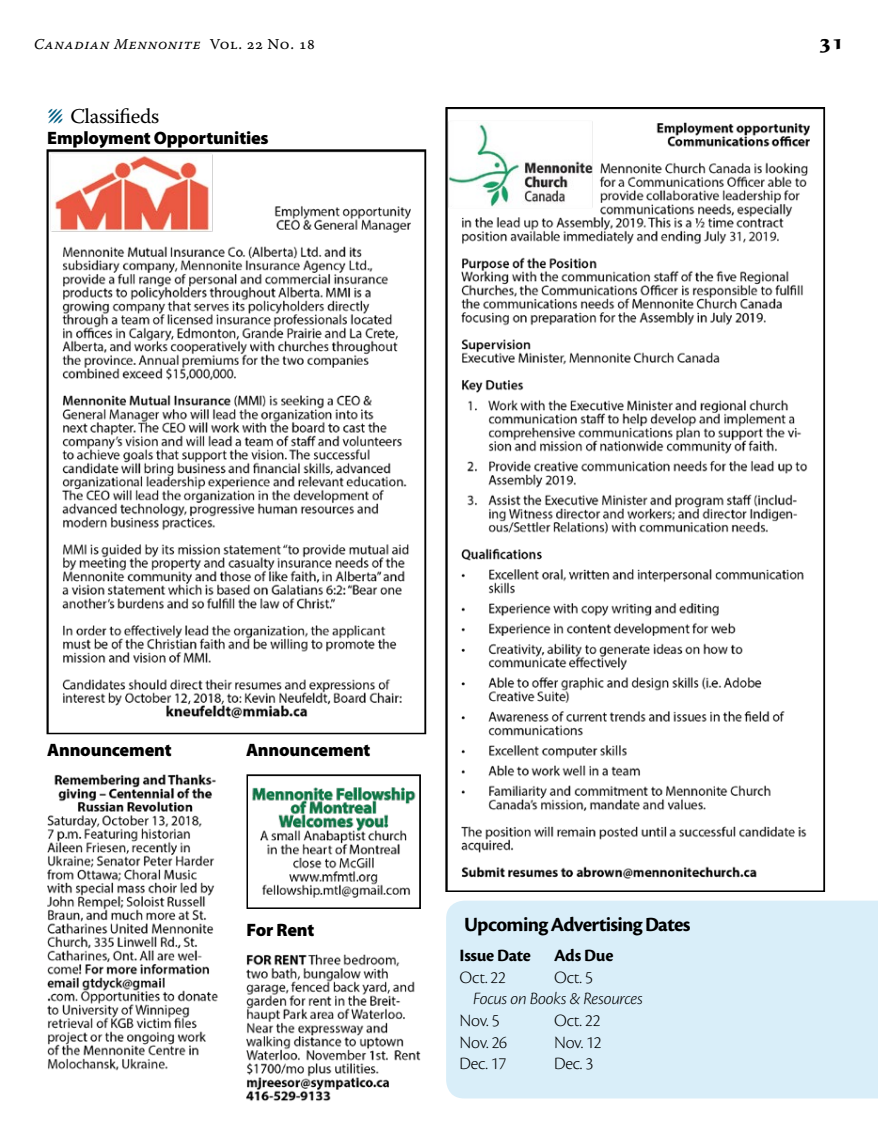
<style>
.page{position:relative;width:878px;height:1148px;background:#fff}
.page>*{position:absolute;margin:0;border:0;box-sizing:border-box;transform-origin:0 0}
.t1{font:700 21px "Cronos Pro";letter-spacing:-.04em;color:#000}
.t2{font:21px "Warnock Pro";letter-spacing:-.015em;color:#000}
.t3{font:700 21px "Sava Pro";color:#000}
.t4{font:900 18px "Myriad Pro";letter-spacing:-.01em;color:#000}
.t5{font:300 18px "Cronos Pro";letter-spacing:-.02em;color:#000}
.t6{font:italic 300 18px "Cronos Pro";letter-spacing:-.025em;color:#000}
.t7{font:700 18px "Cronos Pro";letter-spacing:-.025em;color:#000}
.t8{font:15px "Warnock Pro It Capt";letter-spacing:.035em;color:#000}
.s1{font-family:"Warnock Pro Capt"}
.s2{font-size:30px;color:#005e83}
</style>
<div class="page">
<div style="left:446px;top:900px;width:432px;height:198px;background:#d9eef9"></div>
<img style="left:252px;top:787px;width:164px;height:111px">
<div style="left:246px;top:774px;width:175px;height:135px;border:2px solid #000"></div>
<img style="left:246px;top:954px;width:175px;height:147px">
<img style="left:47px;top:774px;width:171px;height:297px">
<img style="left:448px;top:121px;width:362px;height:758px">
<div style="left:445px;top:107px;width:380px;height:785px;border:2px solid #000"></div>
<img style="left:49px;top:152px;width:374px;height:567px">
<div style="left:46px;top:149px;width:380px;height:585px;border:2px solid #000"></div>
<p class="t8" style="left:34px;top:35px;width:283px">Canadian Mennonite <span class="s1">Vol. 22 No. 18</span></p>
<p class="t3" style="left:819px;top:28px;width:27px">31</p>
<p class="t2" style="left:47px;top:104px;width:113px"><span class="s2">Λ</span> Classifieds</p>
<p class="t4" style="left:47px;top:126px;width:223px">Employment Opportunities</p>
<p class="t4" style="left:47px;top:738px;width:126px">Announcement</p>
<p class="t4" style="left:246px;top:738px;width:126px">Announcement</p>
<p class="t4" style="left:246px;top:918px;width:69px">For Rent</p>
<p class="t1" style="left:464px;top:912px;width:228px">Upcoming Advertising Dates</p>
<p class="t7" style="left:459px;top:945px;width:73px">Issue Date</p>
<p class="t7" style="left:554px;top:945px;width:61px">Ads Due</p>
<p class="t5" style="left:459px;top:966px;width:48px">Oct. 22</p>
<p class="t5" style="left:554px;top:966px;width:40px">Oct. 5</p>
<p class="t6" style="left:473px;top:988px;width:171px">Focus on Books &amp; Resources</p>
<p class="t5" style="left:459px;top:1010px;width:41px">Nov. 5</p>
<p class="t5" style="left:554px;top:1010px;width:48px">Oct. 22</p>
<p class="t5" style="left:459px;top:1031px;width:49px">Nov. 26</p>
<p class="t5" style="left:554px;top:1031px;width:49px">Nov. 12</p>
<p class="t5" style="left:459px;top:1053px;width:48px">Dec. 17</p>
<p class="t5" style="left:554px;top:1053px;width:41px">Dec. 3</p>
</div>
